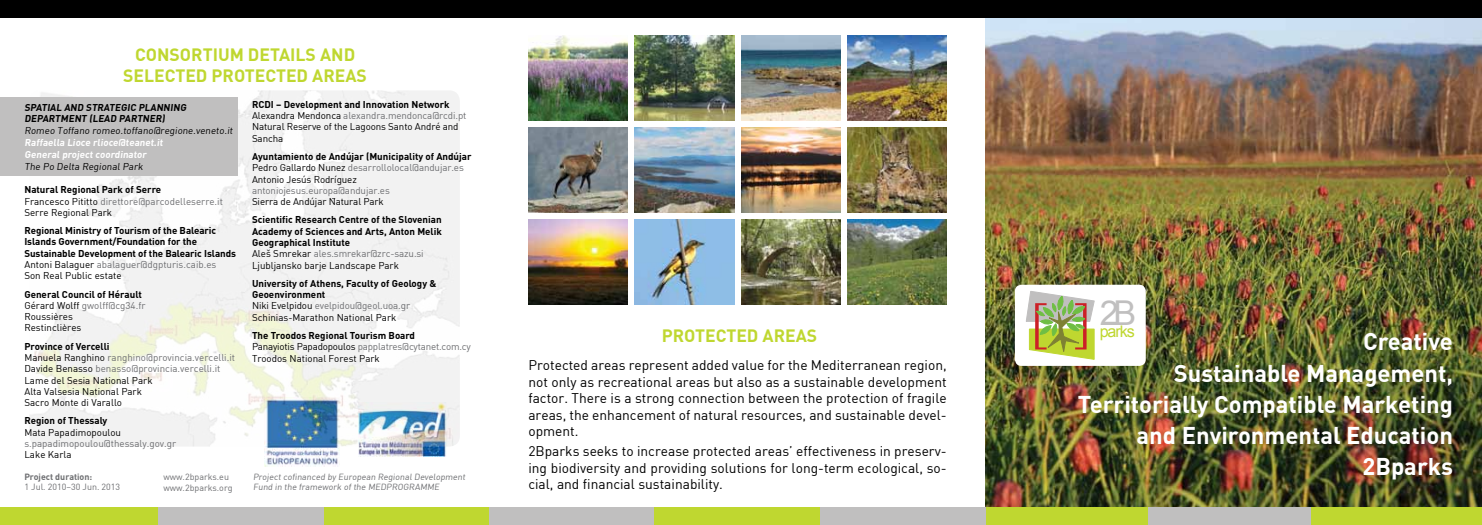
<style>
.page{position:relative;width:1482px;height:525px;background:#fff}
.page>*{position:absolute;margin:0;border:0;box-sizing:border-box;transform-origin:0 0}
.t1{font:700 23.75px/31.2px "DINCE";color:#fff;text-align:right}
.t2{font:700 17.5px/21px "DINCE";color:#bfd730;text-align:center}
.t3{font:16.12px "Arial";letter-spacing:-.06em;color:#bfd730}
.t4{font:13.75px/16.5px "DIN Regular";color:#000;text-align:justify}
.t5{font:9.75px/11.2px "DIN Regular";color:#000}
.t6{font:700 9.75px/11.2px "DINCE";color:#000}
.t7{font:9.75px/11.2px "DIN Regular";letter-spacing:-.02em;color:#000}
.t8{font:9.75px "DIN Regular";letter-spacing:-.005em;color:#6d6e71}
.t9{font:700 9.75px/11.9px "DINCE";color:#fff}
.t10{font:8.88px/10.6px "DIN Regular";color:#6d6e71}
.t11{font:700 8.88px "DINCE";color:#6d6e71}
.t12{font:8.75px/10.5px "DIN Regular";color:#6d6e71}
.s1{color:#6d6e71}
</style>
<div class="page">
<img style="left:985px;top:18px;width:496px;height:489px">
<div style="left:1014px;top:284px;width:131px;height:81px;background:#fff;border-radius:7px"></div>
<svg style="left:1026px;top:291px;width:68px;height:68px"></svg>
<img style="left:741px;top:35px;width:99px;height:85px">
<img style="left:847px;top:35px;width:99px;height:85px">
<img style="left:741px;top:219px;width:99px;height:85px">
<img style="left:528px;top:219px;width:99px;height:85px">
<img style="left:634px;top:128px;width:100px;height:84px">
<img style="left:528px;top:127px;width:99px;height:85px">
<img style="left:634px;top:35px;width:100px;height:85px">
<img style="left:847px;top:127px;width:99px;height:85px">
<img style="left:741px;top:127px;width:99px;height:85px">
<img style="left:634px;top:220px;width:100px;height:84px">
<img style="left:847px;top:219px;width:99px;height:85px">
<img style="left:528px;top:35px;width:99px;height:85px">
<img style="left:264px;top:446px;width:76px;height:19px">
<img style="left:359px;top:446px;width:87px;height:10px">
<img style="left:29px;top:90px;width:431px;height:356px">
<div style="left:0;top:97px;width:237px;height:78px;background:#c0bfbf"></div>
<div style="left:985px;top:0;width:163px;height:18px;background:#000"></div>
<div style="left:1148px;top:0;width:163px;height:18px;background:#000"></div>
<div style="left:1311px;top:0;width:170px;height:18px;background:#000"></div>
<div style="left:0;top:0;width:158px;height:18px;background:#000"></div>
<div style="left:158px;top:0;width:166px;height:18px;background:#000"></div>
<div style="left:324px;top:0;width:165px;height:18px;background:#000"></div>
<div style="left:489px;top:0;width:165px;height:18px;background:#000"></div>
<div style="left:654px;top:0;width:166px;height:18px;background:#000"></div>
<div style="left:820px;top:0;width:165px;height:18px;background:#000"></div>
<div style="left:985px;top:507px;width:163px;height:17px;background:#bfd730"></div>
<div style="left:1148px;top:507px;width:163px;height:17px;background:#c0bfbf"></div>
<div style="left:1311px;top:507px;width:170px;height:17px;background:#bfd730"></div>
<div style="left:0;top:507px;width:158px;height:17px;background:#bfd730"></div>
<div style="left:158px;top:507px;width:166px;height:17px;background:#c0bfbf"></div>
<div style="left:324px;top:507px;width:165px;height:17px;background:#bfd730"></div>
<div style="left:489px;top:507px;width:165px;height:17px;background:#c0bfbf"></div>
<div style="left:654px;top:507px;width:166px;height:17px;background:#bfd730"></div>
<div style="left:820px;top:507px;width:165px;height:17px;background:#c0bfbf"></div>
<h2 class="t2" style="left:123px;top:43px;width:245px">CONSORTIUM DETAILS AND<br>SELECTED PROTECTED AREAS</h2>
<p class="t6" style="left:24px;top:101px;width:12px">Spatial</p>
<p class="t6" style="left:64px;top:101px;width:8px">and</p>
<p class="t6" style="left:86px;top:101px;width:7px">strategic</p>
<p class="t6" style="left:138px;top:101px;width:7px">planning</p>
<p class="t6" style="left:24px;top:113px;width:8px">department</p>
<p class="t6" style="left:89px;top:113px;width:11px">(lead</p>
<p class="t6" style="left:119px;top:113px;width:8px">partner</p>
<p class="t6" style="left:162px;top:113px;width:6px">)</p>
<p class="t5" style="left:24px;top:125px;width:211px">Romeo Toffano romeo.toffano@regione.veneto.it</p>
<p class="t9" style="left:24px;top:136px;width:141px">Raffaella Lioce rlioce@teanet.it<br>General project coordinator</p>
<p class="t5" style="left:24px;top:160px;width:122px">The Po Delta Regional Park</p>
<p class="t6" style="left:24px;top:184px;width:138px">Natural Regional Park of Serre</p>
<p class="t5" style="left:24px;top:195px;width:200px">Francesco Pititto <span class="s1">direttore@parcodelleserre.it<br></span>Serre Regional Park</p>
<p class="t6" style="left:24px;top:224px;width:213px">Regional Ministry of Tourism of the Balearic<br>Islands Government/Foundation for the<br>Sustainable Development of the Balearic Islands</p>
<p class="t5" style="left:24px;top:258px;width:193px">Antoni Balaguer <span class="s1">abalaguer@dgpturis.caib.es<br></span>Son Real Public estate</p>
<p class="t6" style="left:24px;top:288px;width:119px">General Council of Hérault</p>
<p class="t5" style="left:24px;top:299px;width:123px">Gérard Wolff <span class="s1">gwolff@cg34.fr<br></span>Roussieres<br>Restinclieres</p>
<p class="t6" style="left:24px;top:340px;width:87px">Province of Vercelli</p>
<p class="t5" style="left:24px;top:351px;width:212px">Manuela Ranghino <span class="s1">ranghino@provincia.vercelli.it </span>Davide Benasso <span class="s1">benasso@provincia.vercelli.it </span>Lame del Sesia National Park<br>Alta Valsesia National Park<br>Sacro Monte di Varallo</p>
<p class="t6" style="left:24px;top:414px;width:84px">Region of Thessaly</p>
<p class="t5" style="left:24px;top:426px;width:98px">Mata Papadimopoulou</p>
<p class="t8" style="left:24px;top:437px;width:153px">s.papadimopoulou@thessaly.gov.gr</p>
<p class="t5" style="left:24px;top:448px;width:49px">Lake Karla</p>
<p class="t6" style="left:252px;top:98px;width:199px">RCDI – Development and Innovation Network</p>
<p class="t5" style="left:252px;top:110px;width:216px">Alexandra Mendonca <span class="s1">alexandra.mendonca@rcdi.pt<br></span>Natural Reserve of the Lagoons Santo André and<br>Sancha</p>
<p class="t6" style="left:252px;top:150px;width:221px">Ayuntamiento de Andújar (Municipality of Andújar</p>
<p class="t5" style="left:252px;top:162px;width:213px">Pedro Gallardo Nunez <span class="s1">desarrollolocal@andujar.es<br></span>Antonio Jesús Rodríguez</p>
<p class="t8" style="left:252px;top:184px;width:139px">antoniojesus.europa@andujar.es</p>
<p class="t5" style="left:252px;top:196px;width:133px">Sierra de Andújar Natural Park</p>
<p class="t6" style="left:252px;top:214px;width:191px;text-align:justify">Scientific Research Centre of the Slovenian Academy of Sciences and Arts, Anton Melik Geographical Institute</p>
<p class="t5" style="left:252px;top:248px;width:173px">Aleš Smrekar <span class="s1">ales.smrekar@zrc-sazu.si<br></span>Ljubljansko barje Landscape Park</p>
<p class="t6" style="left:252px;top:277px;width:186px">University of Athens, Faculty of Geology &amp;<br>Geoenvironment</p>
<p class="t5" style="left:252px;top:300px;width:159px">Niki Evelpidou <span class="s1">evelpidou@geol.uoa.gr<br></span>Schinias-Marathon National Park</p>
<p class="t6" style="left:252px;top:329px;width:165px">The Troodos Regional Tourism Board</p>
<p class="t7" style="left:252px;top:341px;width:220px">Panayiotis Papadopoulos <span class="s1">papplatres@cytanet.com.cy<br></span>Troodos National Forest Park</p>
<p class="t11" style="left:24px;top:470px;width:69px">Project duration:</p>
<p class="t10" style="left:24px;top:481px;width:97px">1 Jul. 2010–30 Jun. 2013</p>
<p class="t10" style="left:163px;top:471px;width:71px">www.2bparks.eu www.2bparks.org</p>
<p class="t12" style="left:253px;top:471px;width:215px">Project cofinanced by European Regional Development<br>Fund in the framework of the MEDPROGRAMME</p>
<h2 class="t2" style="left:661px;top:324px;width:157px">PROTECTED AREAS</h2>
<p class="t4" style="left:528px;top:356px;width:420px">Protected areas represent added value for the Mediterranean region, not only as recreational areas but also as a sustainable development factor. There is a strong connection between the protection of fragile areas, the enhancement of natural resources, and sustainable devel&shy;opment.</p>
<h3 class="t4" style="left:528px;top:442px;width:420px">2Bparks seeks to increase protected areas’ effectiveness in preserv&shy;ing biodiversity and providing solutions for long-term ecological, so&shy;cial, and financial sustainability.</h3>
<h3 class="t3" style="left:1099px;top:321px;width:38px"><sup>2B</sup>parks</h3>
<h1 class="t1" style="left:1077px;top:325px;width:377px">Creative<br>Sustainable Management,<br>Territorially Compatible Marketing and Environmental Education<br>2Bparks</h1>
</div>
